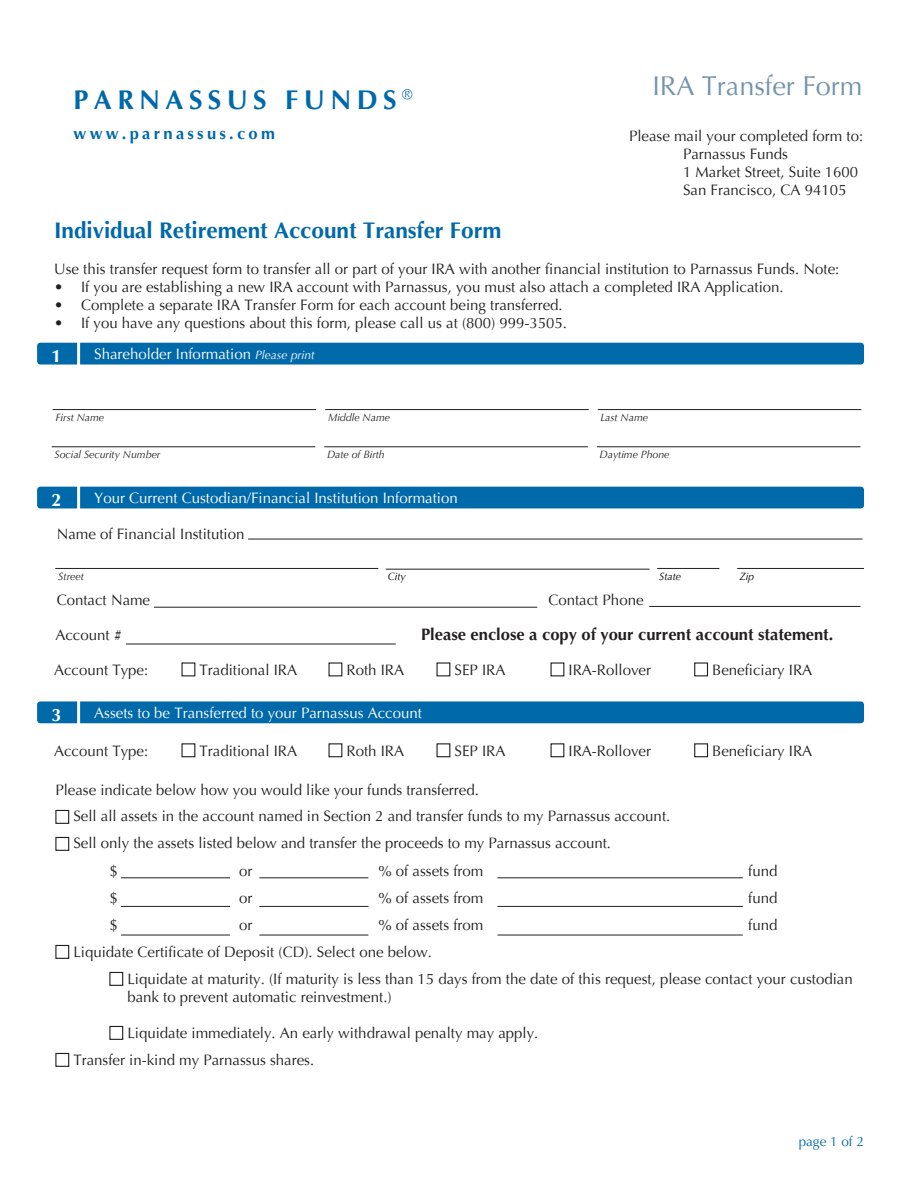
<style>
.page{position:relative;width:918px;height:1188px;background:#fff}
.page>*{position:absolute;margin:0;border:0;box-sizing:border-box;transform-origin:0 0}
.Intro_Text{font:27px "Optima";color:#7393ad}
.t1{font:700 27px "Optima";letter-spacing:.2em;color:#0069aa}
.ParaStyle01-Leading{font:700 22.5px "Optima";color:#0069aa}
.t2{font:700 18px "Optima";color:#fff}
.ParaStyle04-Leading{font:700 16.5px "Optima";color:#231f20}
.t3{font:700 16.5px "Optima";letter-spacing:.2em;color:#0069aa}
.ParaStyle01-Leading-2{font:15px "Optima";color:#231f20}
.ParaStyle02-Leading{font:15px "Optima";color:#231f20}
.ParaStyle07-Leading{font:15px/18px "Optima";color:#231f20}
.ParaStyle12-Leading{font:15px "Optima";color:#231f20}
.Intro_Text-2{font:15px "Optima";color:#fff}
.ParaStyle06-Leading{font:15px "Optima";color:#231f20}
.Intro_Text-3{font:15px "Optima";color:#231f20}
.ParaStyle03-Leading{font:15px "Optima";color:#231f20}
.ParaStyle04-Leading-2{font:15px "Optima";color:#231f20}
.Mailing_Info{font:15px "Optima";color:#231f20}
.ParaStyle05-Leading{font:15px "Optima";color:#231f20}
.t4{font:13.5px "Optima";color:#0069aa}
.Intro_Text-4{font:italic 10.5px "Optima";color:#231f20}
.Intro_Text-5{font:italic 10.5px "Optima";color:#000}
.s1{font-style:italic;font-size:12px}
</style>
<div class="page">
<div style="left:55px;top:810px;width:14px;height:14px;border:1px solid #231f20"></div>
<div style="left:55px;top:837px;width:14px;height:14px;border:1px solid #231f20"></div>
<div style="left:55px;top:945px;width:14px;height:14px;border:1px solid #231f20"></div>
<div style="left:109px;top:972px;width:14px;height:14px;border:1px solid #231f20"></div>
<div style="left:109px;top:1026px;width:14px;height:14px;border:1px solid #231f20"></div>
<div style="left:55px;top:1053px;width:14px;height:14px;border:1px solid #231f20"></div>
<div style="left:182px;top:662px;width:13px;height:14px;border:1px solid #231f20"></div>
<div style="left:328px;top:662px;width:14px;height:14px;border:1px solid #231f20"></div>
<div style="left:436px;top:662px;width:14px;height:14px;border:1px solid #231f20"></div>
<div style="left:550px;top:662px;width:14px;height:14px;border:1px solid #231f20"></div>
<div style="left:694px;top:662px;width:14px;height:14px;border:1px solid #231f20"></div>
<div style="left:182px;top:743px;width:13px;height:14px;border:1px solid #231f20"></div>
<div style="left:328px;top:743px;width:14px;height:14px;border:1px solid #231f20"></div>
<div style="left:436px;top:743px;width:14px;height:14px;border:1px solid #231f20"></div>
<div style="left:550px;top:743px;width:14px;height:14px;border:1px solid #231f20"></div>
<div style="left:694px;top:743px;width:14px;height:14px;border:1px solid #231f20"></div>
<div style="left:37px;top:343px;width:827px;height:22px;background:#0069aa"></div>
<div style="left:37px;top:487px;width:827px;height:21px;background:#0069aa"></div>
<div style="left:37px;top:701px;width:827px;height:22px;background:#0069aa"></div>
<hr style="left:53px;top:409px;width:263px;height:1px;background:#231f20">
<hr style="left:325px;top:409px;width:264px;height:1px;background:#231f20">
<hr style="left:598px;top:409px;width:263px;height:1px;background:#231f20">
<hr style="left:52px;top:446px;width:263px;height:1px;background:#231f20">
<hr style="left:324px;top:446px;width:264px;height:1px;background:#231f20">
<hr style="left:597px;top:446px;width:263px;height:1px;background:#231f20">
<hr style="left:649px;top:606px;width:211px;height:1px;background:#231f20">
<hr style="left:126px;top:644px;width:270px;height:1px;background:#231f20">
<hr style="left:154px;top:607px;width:383px;height:1px;background:#231f20">
<hr style="left:248px;top:539px;width:614px;height:1px;background:#231f20">
<hr style="left:55px;top:568px;width:323px;height:1px;background:#231f20">
<hr style="left:386px;top:569px;width:264px;height:1px;background:#231f20">
<hr style="left:657px;top:568px;width:62px;height:1px;background:#231f20">
<hr style="left:737px;top:568px;width:127px;height:1px;background:#231f20">
<hr style="left:121px;top:877px;width:109px;height:1px;background:#231f20">
<hr style="left:121px;top:906px;width:109px;height:1px;background:#231f20">
<hr style="left:121px;top:935px;width:109px;height:1px;background:#231f20">
<hr style="left:259px;top:877px;width:109px;height:1px;background:#231f20">
<hr style="left:259px;top:906px;width:109px;height:1px;background:#231f20">
<hr style="left:259px;top:935px;width:109px;height:1px;background:#231f20">
<hr style="left:497px;top:877px;width:246px;height:1px;background:#231f20">
<hr style="left:497px;top:906px;width:246px;height:1px;background:#231f20">
<hr style="left:497px;top:935px;width:246px;height:1px;background:#231f20">
<p class="t1" style="left:74px;top:83px;width:341px">PARNASSUS FUNDS <sup>®</sup></p>
<p class="t3" style="left:74px;top:123px;width:203px">www.parnassus.com</p>
<p class="Intro_Text" style="left:652px;top:68px;width:212px">IRA Transfer Form</p>
<p class="Intro_Text-3" style="left:629px;top:127px;width:236px">Please mail your completed form to:</p>
<p class="Mailing_Info" style="left:683px;top:145px;width:107px">Parnassus Funds</p>
<p class="Mailing_Info" style="left:683px;top:163px;width:177px">1 Market Street, Suite 1600</p>
<p class="Mailing_Info" style="left:683px;top:181px;width:165px">San Francisco, CA 94105</p>
<p class="ParaStyle01-Leading" style="left:54px;top:216px;width:449px">Individual Retirement Account Transfer Form</p>
<p class="ParaStyle02-Leading" style="left:54px;top:259px;width:787px">Use this transfer request form to transfer all or part of your IRA with another financial institution to Parnassus Funds. Note:</p>
<p class="ParaStyle01-Leading-2" style="left:54px;top:277px;width:731px">• If you are establishing a new IRA account with Parnassus, you must also attach a completed IRA Application.</p>
<p class="ParaStyle01-Leading-2" style="left:54px;top:295px;width:510px">• Complete a separate IRA Transfer Form for each account being transferred.</p>
<p class="ParaStyle01-Leading-2" style="left:54px;top:313px;width:515px">• If you have any questions about this form, please call us at (800) 999-3505.</p>
<p class="t2" style="left:52px;top:344px;width:12px">1</p>
<p class="Intro_Text-2" style="left:94px;top:345px;width:222px">Shareholder Information <span class="s1">Please print</span></p>
<p class="Intro_Text-4" style="left:55px;top:411px;width:50px">First Name</p>
<p class="Intro_Text-4" style="left:328px;top:411px;width:64px">Middle Name</p>
<p class="Intro_Text-4" style="left:601px;top:411px;width:49px">Last Name</p>
<p class="Intro_Text-4" style="left:54px;top:448px;width:107px">Social Security Number</p>
<p class="Intro_Text-4" style="left:327px;top:448px;width:59px">Date of Birth</p>
<p class="Intro_Text-4" style="left:600px;top:448px;width:71px">Daytime Phone</p>
<p class="t2" style="left:52px;top:488px;width:12px">2</p>
<p class="Intro_Text-2" style="left:94px;top:489px;width:365px">Your Current Custodian/Financial Institution Information</p>
<p class="Intro_Text-3" style="left:57px;top:524px;width:189px">Name of Financial Institution</p>
<p class="Intro_Text-4" style="left:58px;top:570px;width:27px">Street</p>
<p class="Intro_Text-5" style="left:388px;top:570px;width:19px">City</p>
<p class="Intro_Text-5" style="left:659px;top:570px;width:23px">State</p>
<p class="Intro_Text-5" style="left:739px;top:570px;width:16px">Zip</p>
<p class="Intro_Text-3" style="left:57px;top:590px;width:95px">Contact Name</p>
<p class="Intro_Text-3" style="left:548px;top:590px;width:97px">Contact Phone</p>
<p class="Intro_Text-3" style="left:55px;top:626px;width:68px">Account #</p>
<p class="ParaStyle04-Leading" style="left:421px;top:624px;width:414px">Please enclose a copy of your current account statement.</p>
<p class="ParaStyle12-Leading" style="left:54px;top:660px;width:96px">Account Type:</p>
<p class="ParaStyle12-Leading" style="left:200px;top:660px;width:99px">Traditional IRA</p>
<p class="ParaStyle12-Leading" style="left:347px;top:660px;width:59px">Roth IRA</p>
<p class="ParaStyle12-Leading" style="left:455px;top:660px;width:52px">SEP IRA</p>
<p class="ParaStyle12-Leading" style="left:569px;top:660px;width:84px">IRA-Rollover</p>
<p class="ParaStyle12-Leading" style="left:712px;top:660px;width:102px">Beneficiary IRA</p>
<p class="t2" style="left:52px;top:703px;width:12px">3</p>
<p class="Intro_Text-2" style="left:94px;top:703px;width:329px">Assets to be Transferred to your Parnassus Account</p>
<p class="ParaStyle12-Leading" style="left:54px;top:741px;width:96px">Account Type:</p>
<p class="ParaStyle12-Leading" style="left:200px;top:741px;width:99px">Traditional IRA</p>
<p class="ParaStyle12-Leading" style="left:347px;top:741px;width:59px">Roth IRA</p>
<p class="ParaStyle12-Leading" style="left:455px;top:741px;width:52px">SEP IRA</p>
<p class="ParaStyle12-Leading" style="left:569px;top:741px;width:84px">IRA-Rollover</p>
<p class="ParaStyle12-Leading" style="left:712px;top:741px;width:102px">Beneficiary IRA</p>
<p class="ParaStyle01-Leading-2" style="left:55px;top:781px;width:425px">Please indicate below how you would like your funds transferred.</p>
<p class="ParaStyle03-Leading" style="left:73px;top:807px;width:598px">Sell all assets in the account named in Section 2 and transfer funds to my Parnassus account.</p>
<p class="ParaStyle04-Leading-2" style="left:73px;top:834px;width:539px">Sell only the assets listed below and transfer the proceeds to my Parnassus account.</p>
<p class="ParaStyle05-Leading" style="left:109px;top:862px;width:10px">$</p>
<p class="ParaStyle05-Leading" style="left:239px;top:862px;width:15px">or</p>
<p class="ParaStyle05-Leading" style="left:378px;top:862px;width:107px">% of assets from</p>
<p class="ParaStyle05-Leading" style="left:748px;top:862px;width:31px">fund</p>
<p class="ParaStyle06-Leading" style="left:109px;top:889px;width:10px">$</p>
<p class="ParaStyle06-Leading" style="left:239px;top:889px;width:15px">or</p>
<p class="ParaStyle06-Leading" style="left:378px;top:889px;width:107px">% of assets from</p>
<p class="ParaStyle06-Leading" style="left:748px;top:889px;width:31px">fund</p>
<p class="ParaStyle06-Leading" style="left:109px;top:916px;width:10px">$</p>
<p class="ParaStyle06-Leading" style="left:239px;top:916px;width:15px">or</p>
<p class="ParaStyle06-Leading" style="left:378px;top:916px;width:107px">% of assets from</p>
<p class="ParaStyle06-Leading" style="left:748px;top:916px;width:31px">fund</p>
<p class="ParaStyle06-Leading" style="left:73px;top:943px;width:360px">Liquidate Certificate of Deposit (CD). Select one below.</p>
<p class="ParaStyle07-Leading" style="left:127px;top:971px;width:727px">Liquidate at maturity. (If maturity is less than 15 days from the date of this request, please contact your custodian bank to prevent automatic reinvestment.)</p>
<p class="ParaStyle02-Leading" style="left:127px;top:1024px;width:412px">Liquidate immediately. An early withdrawal penalty may apply.</p>
<p class="ParaStyle02-Leading" style="left:73px;top:1051px;width:242px">Transfer in-kind my Parnassus shares.</p>
<p class="t4" style="left:799px;top:1133px;width:67px">page 1 of 2</p>
</div>
